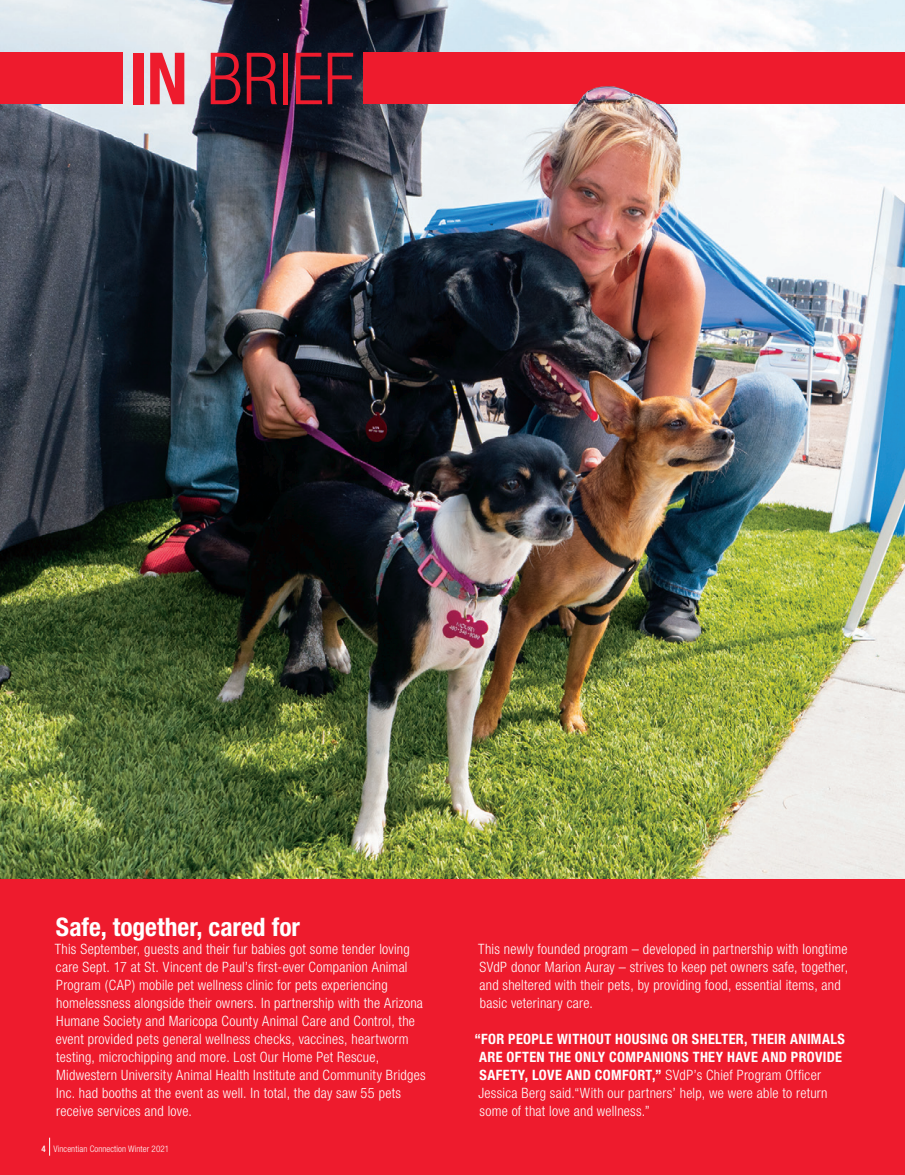
<style>
.page{position:relative;width:905px;height:1175px;background:#fff}
.page>*{position:absolute;margin:0;border:0;box-sizing:border-box;transform-origin:0 0}
.Headlines_1{font:300 condensed 72px "Helvetica Neue";color:#ee1b2d}
._0_-_Body_Copy{font:700 condensed 25.5px "Helvetica Neue";color:#fff}
._0_-_Body_Copy-2{font:300 condensed 14.25px/18px "Helvetica Neue";letter-spacing:.02em;color:#fff}
._0_-_Body_Copy-3{font:700 condensed 14.25px/18px "Helvetica Neue";letter-spacing:.025em;color:#fff}
.t1{font:300 condensed 9px "Helvetica Neue";letter-spacing:.01em;color:#fff}
.t2{font:500 condensed 9px "Helvetica Neue";color:#fff}
.s1{font-weight:700}
.s2{font-weight:300}
</style>
<div class="page">
<div style="left:0;top:878px;width:904px;height:296px;background:#ee1b2d"></div>
<img style="left:0;top:0;width:904px;height:878px">
<div style="left:0;top:53px;width:123px;height:51px;background:#ee1b2d"></div>
<div style="left:363px;top:53px;width:541px;height:51px;background:#ee1b2d"></div>
<img style="left:559px;top:86px;width:121px;height:90px">
<svg style="left:49px;top:1137px;width:1px;height:18px"></svg>
<p class="Headlines_1" style="left:129px;top:37px;width:227px"><span class="s1">IN</span> BRIEF</p>
<p class="_0_-_Body_Copy" style="left:56px;top:911px;width:245px">Safe, together, cared for</p>
<p class="_0_-_Body_Copy-2" style="left:55px;top:940px;width:372px">This September, guests and their fur babies got some tender loving care Sept. 17 at St. Vincent de Paul’s first-ever Companion Animal Program (CAP) mobile pet wellness clinic for pets experiencing homelessness alongside their owners. In partnership with the Arizona Humane Society and Maricopa County Animal Care and Control, the event provided pets general wellness checks, vaccines, heartworm testing, microchipping and more. Lost Our Home Pet Rescue, Midwestern University Animal Health Institute and Community Bridges Inc. had booths at the event as well. In total, the day saw 55 pets receive services and love.</p>
<p class="t2" style="left:41px;top:1143px;width:6px">4</p>
<p class="t1" style="left:54px;top:1143px;width:117px">Vincentian Connection Winter 2021</p>
<p class="_0_-_Body_Copy-2" style="left:478px;top:940px;width:371px">This newly founded program – developed in partnership with longtime SVdP donor Marion Auray – strives to keep pet owners safe, together, and sheltered with their pets, by providing food, essential items, and basic veterinary care.</p>
<p class="_0_-_Body_Copy-3" style="left:474px;top:1030px;width:372px">“FOR PEOPLE WITHOUT HOUSING OR SHELTER, THEIR ANIMALS ARE OFTEN THE ONLY COMPANIONS THEY HAVE AND PROVIDE SAFETY, LOVE AND COMFORT,” <span class="s2">SVdP’s Chief Program Officer Jessica Berg said.“With our partners’ help, we were able to return some of that love and wellness.”</span></p>
</div>
